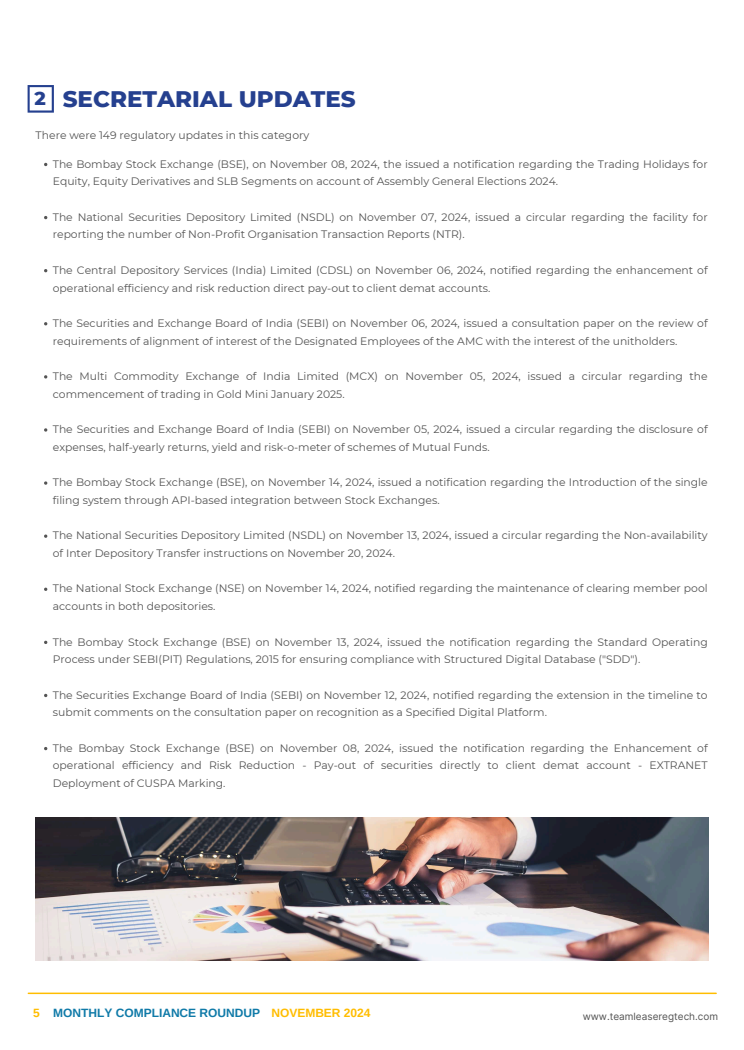
<style>
.page{position:relative;width:744px;height:1050px;background:#fff}
.page>*{position:absolute;margin:0;border:0;box-sizing:border-box;transform-origin:0 0}
.t1{font:800 23px "Montserrat";color:#25408f}
.t2{font:700 12px "Arimo";color:#0f7aa8}
.t3{font:10.8px/17.7px "Montserrat";color:#545454}
.t4{font:10px "Inter";color:#545454}
.s1{font-size:19px}
.s2{color:#ffbd00}
</style>
<div class="page">
<hr style="left:28px;top:993px;width:688px;height:1px;background:#ffbd00">
<svg style="left:28px;top:85px;width:26px;height:28px"></svg>
<img style="left:35px;top:817px;width:674px;height:143px">
<svg style="left:44px;top:375px;width:3px;height:4px"></svg>
<svg style="left:44px;top:428px;width:3px;height:4px"></svg>
<svg style="left:44px;top:481px;width:3px;height:4px"></svg>
<h1 class="t1" style="left:34px;top:84px;width:323px"><span class="s1">2</span> SECRETARIAL UPDATES</h1>
<p class="t3" style="left:36px;top:126px;width:275px">There were 149 regulatory updates in this category</p>
<p class="t3" style="left:53px;top:155px;width:656px">The Bombay Stock Exchange (BSE), on November 08, 2024, the issued a notification regarding the Trading Holidays for<br>Equity, Equity Derivatives and SLB Segments on account of Assembly General Elections 2024.</p>
<p class="t3" style="left:53px;top:208px;width:656px">The National Securities Depository Limited (NSDL) on November 07, 2024, issued a circular regarding the facility for reporting the number of Non-Profit Organisation Transaction Reports (NTR).</p>
<p class="t3" style="left:53px;top:261px;width:656px">The Central Depository Services (India) Limited (CDSL) on November 06, 2024, notified regarding the enhancement of operational efficiency and risk reduction direct pay-out to client demat accounts.</p>
<p class="t3" style="left:53px;top:314px;width:656px">The Securities and Exchange Board of India (SEBI) on November 06, 2024, issued a consultation paper on the review of requirements of alignment of interest of the Designated Employees of the AMC with the interest of the unitholders.</p>
<p class="t3" style="left:53px;top:367px;width:656px">The Multi Commodity Exchange of India Limited (MCX) on November 05, 2024, issued a circular regarding the commencement of trading in Gold Mini January 2025.</p>
<p class="t3" style="left:53px;top:420px;width:656px">The Securities and Exchange Board of India (SEBI) on November 05, 2024, issued a circular regarding the disclosure of expenses, half-yearly returns, yield and risk-o-meter of schemes of Mutual Funds.</p>
<p class="t3" style="left:53px;top:474px;width:656px">The Bombay Stock Exchange (BSE), on November 14, 2024, issued a notification regarding the Introduction of the single filing system through API-based integration between Stock Exchanges.</p>
<p class="t3" style="left:53px;top:527px;width:656px">The National Securities Depository Limited (NSDL) on November 13, 2024, issued a circular regarding the Non-availability of Inter Depository Transfer instructions on November 20, 2024.</p>
<p class="t3" style="left:53px;top:580px;width:656px">The National Stock Exchange (NSE) on November 14, 2024, notified regarding the maintenance of clearing member pool accounts in both depositories.</p>
<p class="t3" style="left:53px;top:633px;width:656px">The Bombay Stock Exchange (BSE) on November 13, 2024, issued the notification regarding the Standard Operating<br>Process under SEBI(PIT) Regulations, 2015 for ensuring compliance with Structured Digital Database ("SDD").</p>
<p class="t3" style="left:53px;top:686px;width:656px">The Securities Exchange Board of India (SEBI) on November 12, 2024, notified regarding the extension in the timeline to submit comments on the consultation paper on recognition as a Specified Digital Platform.</p>
<p class="t3" style="left:53px;top:739px;width:656px;text-align:justify">The Bombay Stock Exchange (BSE) on November 08, 2024, issued the notification regarding the Enhancement of operational efficiency and Risk Reduction - Pay-out of securities directly to client demat account - EXTRANET Deployment of CUSPA Marking.</p>
<p class="t2" style="left:33px;top:1006px;width:339px"><span class="s2">5</span> MONTHLY COMPLIANCE ROUNDUP <span class="s2">NOVEMBER 2024</span></p>
<p class="t4" style="left:583px;top:1010px;width:137px">www.teamleaseregtech.com</p>
</div>
